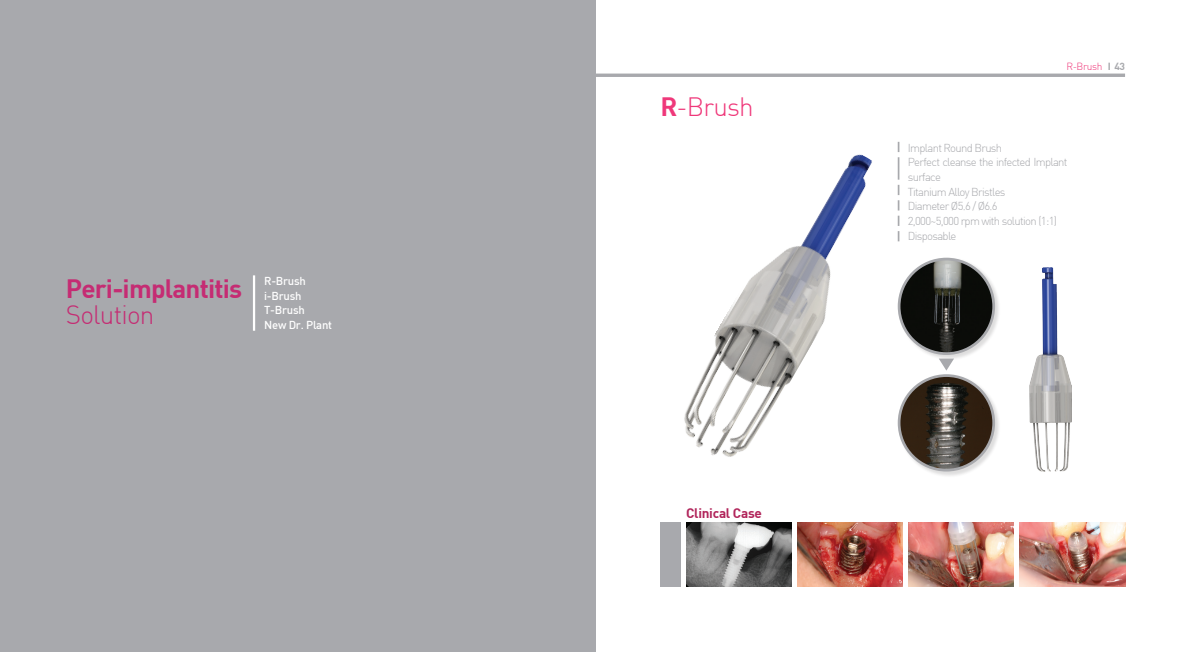
<style>
.page{position:relative;width:1191px;height:652px;background:#fff}
.page>*{position:absolute;margin:0;border:0;box-sizing:border-box;transform-origin:0 0}
.t1{font:26px "Dinbol";letter-spacing:-.03em;color:#c52c73}
.t2{font:26px "Dinlig";letter-spacing:-.03em;color:#c52c73}
.t3{font:26px "Dinlig";letter-spacing:-.03em;color:#ef387a}
.t4{font:13.6px "Dinbol";letter-spacing:-.02em;color:#b1255b}
.t5{font:11.3px/14.7px "Dinlig";letter-spacing:-.06em;color:#a8a9ad}
.t6{font:11.3px/14.7px "Dinmed";letter-spacing:-.02em;color:#fff}
.t7{font:10.2px "Dinlig";letter-spacing:-.04em;color:#ef387a}
.s1{font-family:"Dinbol"}
.s2{font-family:"Dinbol";color:#a8a9ad}
</style>
<div class="page">
<div style="left:0;top:0;width:595px;height:652px;background:#a8a9ad"></div>
<hr style="left:253px;top:275px;width:2px;height:56px;background:#fff">
<img style="left:684px;top:141px;width:216px;height:316px">
<div style="left:660px;top:522px;width:21px;height:64px;background:#a8a9ad"></div>
<img style="left:686px;top:522px;width:106px;height:64px">
<img style="left:797px;top:522px;width:106px;height:64px">
<img style="left:908px;top:522px;width:106px;height:64px">
<img style="left:1019px;top:522px;width:106px;height:64px">
<img style="left:1029px;top:267px;width:42px;height:205px">
<hr style="left:897px;top:157px;width:2px;height:23px;background:#a8a9ad">
<svg style="left:897px;top:142px;width:2px;height:10px"></svg>
<svg style="left:897px;top:185px;width:2px;height:56px"></svg>
<div style="left:897px;top:258px;width:104px;height:103px;background:#231f20;opacity:.15"></div>
<img style="left:899px;top:259px;width:94px;height:95px;border-radius:47px">
<div style="left:897px;top:258px;width:98px;height:97px;border:3px solid #a8a9ad;border-radius:50%"></div>
<div style="left:897px;top:374px;width:104px;height:103px;background:#231f20;opacity:.15"></div>
<img style="left:899px;top:376px;width:94px;height:94px;border-radius:47px">
<div style="left:897px;top:374px;width:98px;height:98px;border:3px solid #a8a9ad;border-radius:50%"></div>
<svg style="left:938px;top:359px;width:16px;height:12px"></svg>
<hr style="left:66px;top:74px;width:1059px;height:3px;background:#a8a9ad">
<h1 class="t1" style="left:66px;top:271px;width:178px">Peri-implantitis</h1>
<h1 class="t2" style="left:66px;top:298px;width:90px">Solution</h1>
<p class="t6" style="left:264px;top:273px;width:69px">R-Brush i-Brush<br>T-Brush<br>New Dr. Plant</p>
<h1 class="t3" style="left:660px;top:91px;width:95px"><span class="s1">R</span>-Brush</h1>
<p class="t4" style="left:686px;top:504px;width:77px">Clinical Case</p>
<p class="t7" style="left:1066px;top:60px;width:60px">R-Brush <span class="s2">I 43</span></p>
<p class="t5" style="left:907px;top:140px;width:161px">Implant Round Brush<br>Perfect cleanse the infected Implant surface<br>Titanium Alloy Bristles<br>Diameter Ø5.6 / Ø6.6<br>2,000~5,000 rpm with solution (1:1)<br>Disposable</p>
</div>
